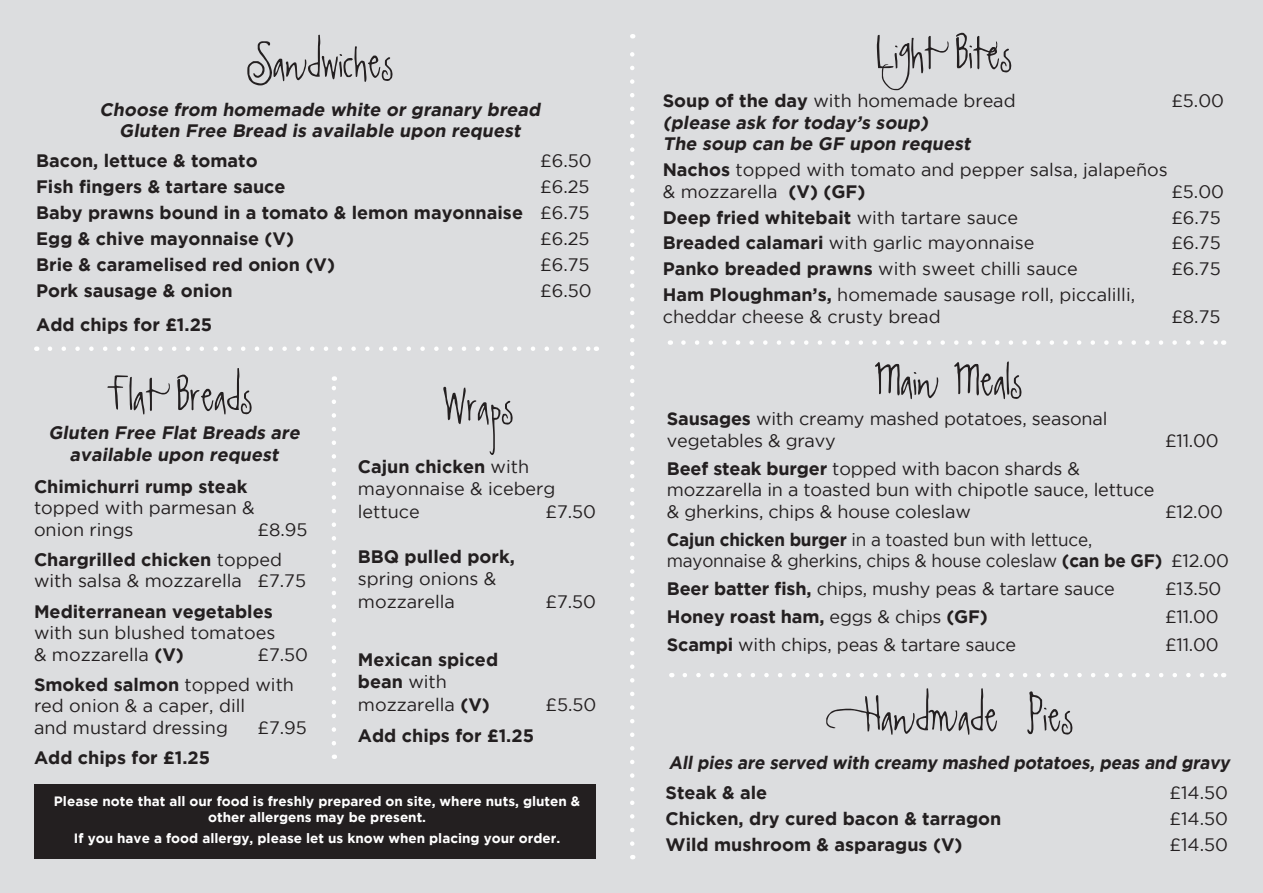
<style>
.page{position:relative;width:1263px;height:893px;background:#dcdddf}
.page>*{position:absolute;margin:0;border:0;box-sizing:border-box;transform-origin:0 0}
.t1{font:72px "Sketchley Swash BT";color:#231f20}
.t2{font:18px/21.6px "Gotham";color:#231f20}
.t3{font:700 18px/25.8px "Gotham";color:#231f20}
.t4{font:italic 700 18px/21.6px "Gotham";color:#231f20;text-align:center}
.t5{font:18px/21.6px "Gotham";color:#231f20;scale:.95 1}
.t6{font:italic 700 18px "Gotham";color:#231f20;scale:.95 1}
.t7{font:700 13.5px/16.5px "Gotham";color:#fff;text-align:center}
.s1{font-weight:400}
.s2{font-weight:700}
</style>
<div class="page">
<svg style="left:630px;top:34px;width:4px;height:810px"></svg>
<svg style="left:50px;top:346px;width:539px;height:5px"></svg>
<svg style="left:332px;top:376px;width:4px;height:367px"></svg>
<svg style="left:683px;top:340px;width:533px;height:5px"></svg>
<svg style="left:685px;top:673px;width:531px;height:4px"></svg>
<div style="left:35px;top:784px;width:561px;height:75px;background:#231f20"></div>
<h1 class="t1" style="left:247px;top:10px;width:148px">Sandwiches</h1>
<p class="t4" style="left:100px;top:98px;width:445px">Choose from homemade white or granary bread<br>Gluten Free Bread is available upon request</p>
<p class="t3" style="left:36px;top:148px;width:223px">Bacon, lettuce &amp; tomato</p>
<p class="t2" style="left:540px;top:150px;width:53px">£6.50</p>
<p class="t3" style="left:36px;top:173px;width:251px">Fish fingers &amp; tartare sauce</p>
<p class="t3" style="left:36px;top:173px;width:555px;text-align:justify;text-indent:504px"><span class="s1">£6.25<br></span>Baby prawns bound in a tomato &amp; lemon mayonnaise <span class="s1">£6.75<br></span>Egg &amp; chive mayonnaise (V)</p>
<p class="t2" style="left:540px;top:227px;width:51px">£6.25</p>
<p class="t3" style="left:36px;top:251px;width:300px">Brie &amp; caramelised red onion (V)</p>
<p class="t2" style="left:540px;top:253px;width:51px">£6.75</p>
<p class="t3" style="left:36px;top:277px;width:198px">Pork sausage &amp; onion</p>
<p class="t2" style="left:540px;top:279px;width:53px">£6.50</p>
<p class="t3" style="left:36px;top:311px;width:178px">Add chips for £1.25</p>
<h1 class="t1" style="left:107px;top:343px;width:147px">Flat Breads</h1>
<p class="t4" style="left:48px;top:422px;width:256px">Gluten Free Flat Breads are available upon request</p>
<p class="t3" style="left:34px;top:473px;width:215px">Chimichurri rump steak</p>
<p class="t2" style="left:34px;top:497px;width:222px">topped with parmesan &amp; onion rings</p>
<p class="t3" style="left:34px;top:514px;width:275px;line-height:30.2px;text-indent:224px"><span class="s1">£8.95<br></span>Chargrilled chicken <span class="s1">topped</span></p>
<p class="t2" style="left:34px;top:570px;width:273px">with salsa &amp; mozzarella £7.75</p>
<p class="t3" style="left:34px;top:598px;width:240px">Mediterranean vegetables</p>
<p class="t2" style="left:34px;top:622px;width:243px">with sun blushed tomatoes &amp; mozzarella <span class="s2">(V)</span></p>
<p class="t2" style="left:34px;top:639px;width:276px;line-height:30.2px;text-indent:224px">£7.50<br><span class="s2">Smoked salmon</span> topped with</p>
<p class="t2" style="left:34px;top:695px;width:213px">red onion &amp; a caper, dill and mustard dressing</p>
<p class="t2" style="left:258px;top:717px;width:51px">£7.95</p>
<p class="t3" style="left:34px;top:744px;width:178px">Add chips for £1.25</p>
<h1 class="t1" style="left:443px;top:354px;width:72px">Wraps</h1>
<p class="t2" style="left:358px;top:455px;width:199px;line-height:22.5px"><span class="s2">Cajun chicken</span> with mayonnaise &amp; iceberg lettuce</p>
<p class="t2" style="left:545px;top:500px;width:52px">£7.50</p>
<p class="t3" style="left:358px;top:543px;width:158px">BBQ pulled pork,</p>
<p class="t2" style="left:358px;top:567px;width:140px;line-height:22.5px">spring onions &amp; mozzarella</p>
<p class="t2" style="left:545px;top:590px;width:52px">£7.50</p>
<p class="t3" style="left:358px;top:648px;width:142px;line-height:22.5px">Mexican spiced bean <span class="s1">with mozzarella</span> (V)</p>
<p class="t3" style="left:358px;top:722px;width:178px">Add chips for £1.25</p>
<p class="t2" style="left:545px;top:693px;width:52px">£5.50</p>
<p class="t7" style="left:54px;top:792px;width:528px">Please note that all our food is freshly prepared on site, where nuts, gluten &amp; other allergens may be present.</p>
<p class="t7" style="left:74px;top:830px;width:488px">If you have a food allergy, please let us know when placing your order.</p>
<h1 class="t1" style="left:876px;top:1px;width:137px">Li<sup>g</sup>ht Bites</h1>
<p class="t2" style="left:663px;top:90px;width:354px"><span class="s2">Soup of the day</span> with homemade bread</p>
<p class="t2" style="left:1171px;top:90px;width:54px">£5.00</p>
<p class="t4" style="left:663px;top:111px;width:313px;text-align:left">(please ask for today’s soup)<br>The soup can be GF upon request</p>
<p class="t2" style="left:663px;top:159px;width:506px"><span class="s2">Nachos</span> topped with tomato and pepper salsa, jalapeños &amp; mozzarella <span class="s2">(V) (GF)</span></p>
<p class="t2" style="left:1171px;top:180px;width:54px">£5.00</p>
<p class="t3" style="left:663px;top:204px;width:357px">Deep fried whitebait <span class="s1">with tartare sauce</span></p>
<p class="t2" style="left:1171px;top:206px;width:51px">£6.75</p>
<p class="t2" style="left:663px;top:232px;width:373px"><span class="s2">Breaded calamari</span> with garlic mayonnaise</p>
<p class="t2" style="left:1171px;top:232px;width:51px">£6.75</p>
<p class="t2" style="left:663px;top:258px;width:417px"><span class="s2">Panko breaded prawns</span> with sweet chilli sauce</p>
<p class="t2" style="left:1171px;top:258px;width:51px">£6.75</p>
<p class="t2" style="left:663px;top:284px;width:474px"><span class="s2">Ham Ploughman’s,</span> homemade sausage roll, piccalilli, cheddar cheese &amp; crusty bread</p>
<p class="t2" style="left:1171px;top:305px;width:51px">£8.75</p>
<h1 class="t1" style="left:874px;top:328px;width:149px">Main Meals</h1>
<p class="t2" style="left:667px;top:408px;width:442px"><span class="s2">Sausages</span> with creamy mashed potatoes, seasonal vegetables &amp; gravy</p>
<p class="t2" style="left:1165px;top:429px;width:55px">£11.00</p>
<p class="t2" style="left:667px;top:457px;width:489px"><span class="s2">Beef steak burger</span> topped with bacon shards &amp; mozzarella in a toasted bun with chipotle sauce, lettuce &amp; gherkins, chips &amp; house coleslaw</p>
<p class="t2" style="left:1165px;top:500px;width:60px">£12.00</p>
<p class="t5" style="left:667px;top:528px;width:593px"><span class="s2">Cajun chicken burger</span> in a toasted bun with lettuce,<br>mayonnaise &amp; gherkins, chips &amp; house coleslaw <span class="s2">(can be GF)</span> £12.00</p>
<p class="t2" style="left:667px;top:578px;width:449px"><span class="s2">Beer batter fish,</span> chips, mushy peas &amp; tartare sauce</p>
<p class="t2" style="left:1165px;top:578px;width:58px">£13.50</p>
<p class="t3" style="left:667px;top:604px;width:322px">Honey roast ham, <span class="s1">eggs &amp; chips</span> (GF)</p>
<p class="t2" style="left:1165px;top:606px;width:55px">£11.00</p>
<p class="t2" style="left:667px;top:634px;width:351px"><span class="s2">Scampi</span> with chips, peas &amp; tartare sauce</p>
<p class="t2" style="left:1165px;top:634px;width:55px">£11.00</p>
<h1 class="t1" style="left:825px;top:664px;width:249px">Handmade Pies</h1>
<p class="t6" style="left:669px;top:752px;width:595px">All pies are served with creamy mashed potatoes, peas and gravy</p>
<p class="t3" style="left:665px;top:780px;width:103px">Steak &amp; ale</p>
<p class="t2" style="left:1169px;top:782px;width:60px">£14.50</p>
<p class="t3" style="left:665px;top:805px;width:337px">Chicken, dry cured bacon &amp; tarragon</p>
<p class="t2" style="left:1169px;top:808px;width:60px">£14.50</p>
<p class="t3" style="left:665px;top:831px;width:299px">Wild mushroom &amp; asparagus (V)</p>
<p class="t2" style="left:1169px;top:833px;width:60px">£14.50</p>
</div>
